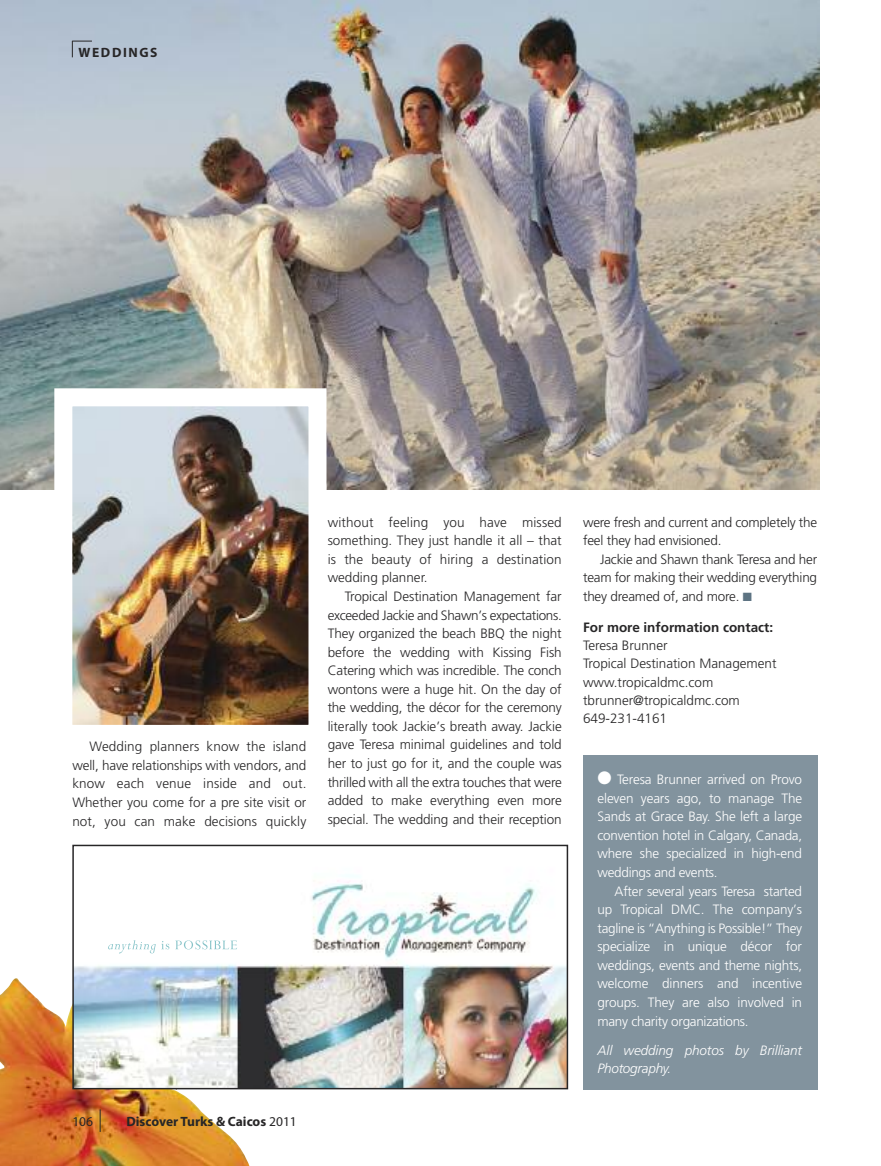
<style>
.page{position:relative;width:881px;height:1166px;background:#fff}
.page>*{position:absolute;margin:0;border:0;box-sizing:border-box;transform-origin:0 0}
.t1{font:300 13.5px/18.6px "Frutiger";color:#272627;text-align:justify}
.t2{font:300 13.5px/18.6px "Frutiger";letter-spacing:-.02em;color:#fff;text-align:justify}
.t3{font:italic 300 13.5px/18.6px "Frutiger";letter-spacing:-.005em;color:#fff}
.t4{font:700 13.5px "Frutiger";color:#272627}
.t5{font:700 13.5px "Myriad Pro";color:#272627}
.t6{font:700 13.5px "Myriad Pro";letter-spacing:.12em;color:#272627}
.t7{font:13.5px "Myriad Pro";color:#272627}
.s1{font-weight:400}
.s2{color:#5d7382}
</style>
<div class="page">
<img style="left:0;top:978px;width:249px;height:187px">
<img style="left:0;top:0;width:818px;height:489px">
<svg style="left:100px;top:1109px;width:1px;height:22px"></svg>
<svg style="left:72px;top:41px;width:20px;height:16px"></svg>
<img style="left:75px;top:880px;width:490px;height:206px">
<img style="left:108px;top:940px;width:41px;height:13px">
<div style="left:72px;top:844px;width:496px;height:245px;border:2px solid #272627"></div>
<img style="left:73px;top:407px;width:234px;height:316px">
<div style="left:583px;top:755px;width:233px;height:334px;background:#82939e"></div>
<p class="t6" style="left:78px;top:47px;width:80px">WEDDINGS</p>
<p class="t1" style="left:72px;top:738px;width:235px;text-indent:17px">Wedding planners know the island well, have relationships with vendors, and know each venue inside and out.<br>Whether you come for a pre site visit or not, you can make decisions quickly</p>
<p class="t7" style="left:72px;top:1116px;width:22px">106</p>
<p class="t5" style="left:126px;top:1116px;width:172px">Discover Turks &amp; Caicos <span class="s1">2011</span></p>
<p class="t1" style="left:327px;top:513px;width:235px">without feeling you have missed something. They just handle it all – that is the beauty of hiring a destination wedding planner.</p>
<p class="t1" style="left:327px;top:587px;width:235px;text-indent:17px">Tropical Destination Management far exceeded Jackie and Shawn’s expectations.<br>They organized the beach BBQ the night before the wedding with Kissing Fish Catering which was incredible. The conch wontons were a huge hit. On the day of the wedding, the décor for the ceremony literally took Jackie’s breath away. Jackie gave Teresa minimal guidelines and told her to just go for it, and the couple was thrilled with all the extra touches that were added to make everything even more special. The wedding and their reception</p>
<p class="t1" style="left:583px;top:513px;width:235px">were fresh and current and completely the feel they had envisioned.</p>
<p class="t1" style="left:583px;top:550px;width:235px;text-indent:17px">Jackie and Shawn thank Teresa and her team for making their wedding everything they dreamed of, and more. <span class="s2">■</span></p>
<p class="t4" style="left:583px;top:622px;width:192px">For more information contact:</p>
<p class="t1" style="left:583px;top:637px;width:195px;line-height:18px;text-align:left">Teresa Brunner<br>Tropical Destination Management www.tropicaldmc.com tbrunner@tropicaldmc.com<br>649-231-4161</p>
<p class="t2" style="left:597px;top:771px;width:206px">● Teresa Brunner arrived on Provo eleven years ago, to manage The Sands at Grace Bay. She left a large convention hotel in Calgary, Canada, where she specialized in high-end weddings and events.</p>
<p class="t2" style="left:597px;top:882px;width:206px;text-indent:17px">After several years Teresa started up Tropical DMC. The company’s tagline is “Anything is Possible!” They specialize in unique décor for weddings, events and theme nights, welcome dinners and incentive groups. They are also involved in many charity organizations.</p>
<p class="t3" style="left:597px;top:1041px;width:206px">All wedding photos by Brilliant<br>Photography.</p>
</div>
